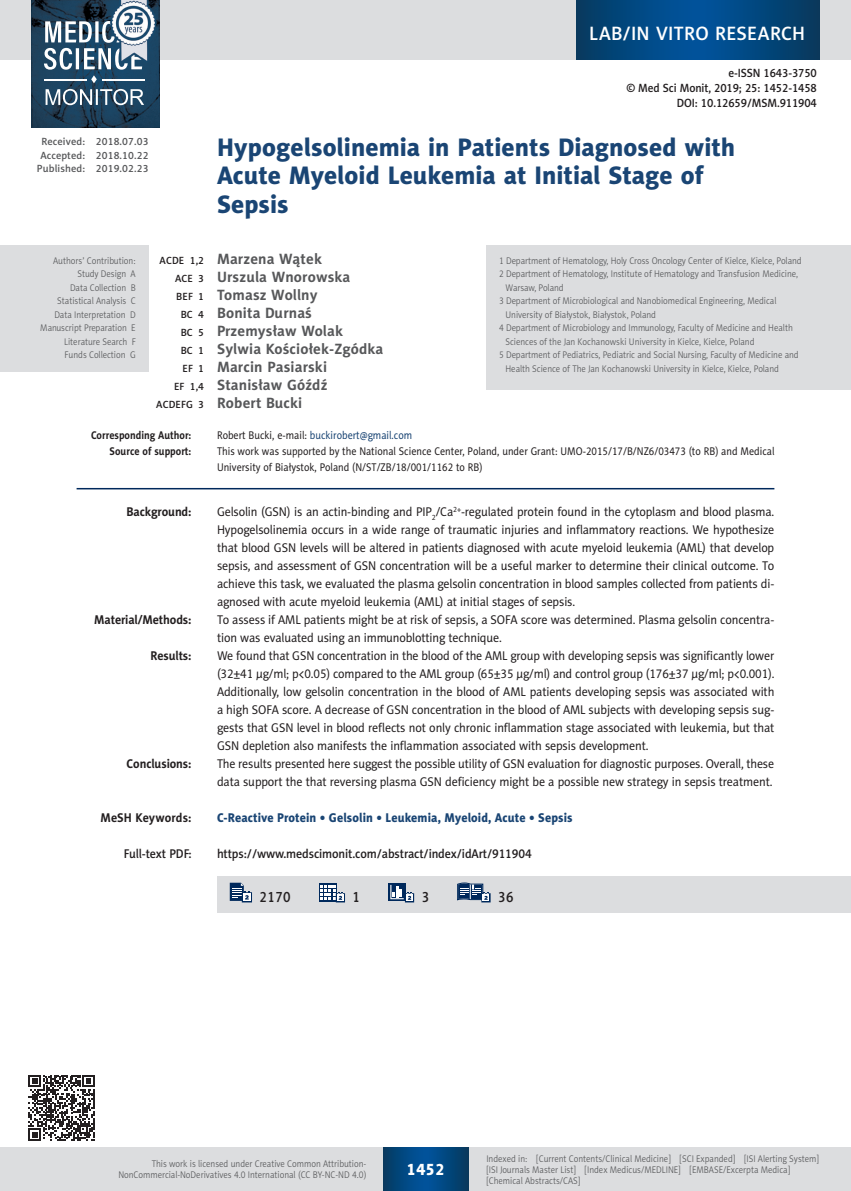
<style>
.page{position:relative;width:851px;height:1191px;background:#fff}
.page>*{position:absolute;margin:0;border:0;box-sizing:border-box;transform-origin:0 0}
.MSM_Tytul{font:25.5px/28.5px "Naomi Sans EFN Heavy";color:#1a4574}
.t1{font:19.5px "Naomi Sans EFN Medium";letter-spacing:.01em;color:#fff}
.t2{font:16.5px "Naomi Sans EFN Heavy";color:#fff}
.MSM_Autorzy{font:700 15px "Naomi Sans EFN";letter-spacing:.01em;color:#57585a}
.MSM_dane{font:15px "Naomi Sans EFN Medium";letter-spacing:.03em;color:#231f20;scale:.9 1}
.MSM_Summary_body{font:12.75px/18px "Naomi Sans EFN";letter-spacing:-.01em;color:#231f20;text-align:justify;scale:.95 1}
.MSM_Summary_body-2{font:12.75px/18px "Naomi Sans EFN";letter-spacing:-.01em;color:#231f20;scale:.94 1}
.MSM_full_text_pdf{font:12.75px "Naomi Sans EFN Medium";letter-spacing:-.01em;color:#231f20;scale:.95 1}
.MSM_keywords{font:12.75px "Naomi Sans EFN Heavy";letter-spacing:.005em;color:#1a4574;scale:.95 1}
.MSM_Summary_body-3{font:700 12.75px "Naomi Sans EFN";letter-spacing:-.01em;color:#231f20;scale:.95 1}
.MSM_keywords-2{font:700 12.75px "Naomi Sans EFN";letter-spacing:.005em;color:#231f20;scale:.95 1}
.MSM_Summary_body-4{font:700 12.75px "Naomi Sans EFN";letter-spacing:-.01em;color:#231f20;scale:.94 1}
.MSM_full_text_pdf-2{font:12px "Naomi Sans EFN Medium";letter-spacing:-.01em;color:#231f20;scale:.95 1}
.MSM_Support{font:11.25px/15.8px "Naomi Sans EFN";color:#231f20;scale:.9 1}
.MSM_Adres{font:11.25px "Naomi Sans EFN";color:#1a4574;scale:.9 1}
.MSM_Adres-2{font:700 11.25px "Naomi Sans EFN";color:#231f20;scale:.9 1}
.MSM_Support-2{font:700 11.25px "Naomi Sans EFN";color:#231f20;scale:.9 1}
.t3{font:10.5px "Naomi Sans EFN Medium";letter-spacing:.01em;color:#57585a}
.MSM_Afiliacja{font:9.75px/13.5px "Naomi Sans EFN Light";color:#57585a;scale:.9 1}
.MSM_pagina_sygnatura{font:9.75px/11.2px "Naomi Sans EFN Light";color:#57585a;text-align:right;scale:.9 1}
.s1{font-family:"Naomi Sans EFN Medium";font-weight:400;font-size:10.5px;color:#231f20}
.s2{color:#231f20}
</style>
<div class="page">
<div style="left:217px;top:876px;width:633px;height:36px;background:#dcdddf"></div>
<svg style="left:230px;top:882px;width:22px;height:20px"></svg>
<div style="left:319px;top:883px;width:17px;height:18px;background:#00295c"></div>
<svg style="left:320px;top:884px;width:25px;height:18px"></svg>
<div style="left:388px;top:883px;width:18px;height:18px;background:#00295c"></div>
<svg style="left:390px;top:885px;width:24px;height:17px"></svg>
<svg style="left:457px;top:882px;width:33px;height:20px"></svg>
<hr style="left:77px;top:488px;width:697px;height:1px;background:#00295c">
<div style="left:0;top:246px;width:148px;height:126px;background:#dcdddf"></div>
<div style="left:486px;top:246px;width:364px;height:144px;background:#dcdddf"></div>
<svg style="left:28px;top:1075px;width:67px;height:66px"></svg>
<hr style="left:850px;top:0;width:1px;height:60px;background:#dcdddf">
<div style="left:0;top:1148px;width:850px;height:43px;background:#dcdddf"></div>
<svg style="left:383px;top:1147px;width:85px;height:43px;background:#02477e"></svg>
<div style="left:0;top:0;width:850px;height:60px;background:#dcdddf"></div>
<img style="left:32px;top:0;width:127px;height:128px">
<img style="left:44px;top:21px;width:100px;height:49px">
<img style="left:45px;top:79px;width:41px;height:1px">
<img style="left:103px;top:79px;width:41px;height:1px">
<svg style="left:91px;top:75px;width:6px;height:8px"></svg>
<img style="left:46px;top:89px;width:98px;height:16px">
<svg style="left:576px;top:0;width:243px;height:60px;background:#02477e"></svg>
<h2 class="t1" style="left:589px;top:22px;width:217px">LAB/IN VITRO RESEARCH</h2>
<p class="MSM_full_text_pdf-2" style="left:728px;top:66px;width:95px">e-ISSN 1643-3750</p>
<p class="MSM_full_text_pdf-2" style="left:626px;top:81px;width:202px">© Med Sci Monit, 2019; 25: 1452-1458</p>
<p class="MSM_full_text_pdf-2" style="left:676px;top:96px;width:149px">DOI: 10.12659/MSM.911904</p>
<p class="MSM_Tytul" style="left:217px;top:132px;width:519px">Hypogelsolinemia in Patients Diagnosed with<br>Acute Myeloid Leukemia at Initial Stage of<br>Sepsis</p>
<p class="MSM_Autorzy" style="left:159px;top:250px;width:164px"><span class="s1">ACDE 1,2</span> Marzena Wątek</p>
<p class="MSM_Autorzy" style="left:175px;top:268px;width:177px"><span class="s1">ACE 3</span> Urszula Wnorowska</p>
<p class="MSM_Autorzy" style="left:176px;top:286px;width:143px"><span class="s1">BEF 1</span> Tomasz Wollny</p>
<p class="MSM_Autorzy" style="left:181px;top:304px;width:133px"><span class="s1">BC 4</span> Bonita Durnaś</p>
<p class="MSM_Autorzy" style="left:181px;top:322px;width:164px"><span class="s1">BC 5</span> Przemysław Wolak</p>
<p class="MSM_Autorzy" style="left:181px;top:340px;width:204px"><span class="s1">BC 1</span> Sylwia Kościołek-Zgódka</p>
<p class="MSM_Autorzy" style="left:182px;top:358px;width:146px"><span class="s1">EF 1</span> Marcin Pasiarski</p>
<p class="MSM_Autorzy" style="left:174px;top:376px;width:155px"><span class="s1">EF 1,4</span> Stanisław Góźdź</p>
<p class="MSM_Autorzy" style="left:156px;top:394px;width:147px"><span class="s1">ACDEFG 3</span> Robert Bucki</p>
<p class="MSM_Adres-2" style="left:91px;top:429px;width:113px">Corresponding Author:</p>
<p class="MSM_Adres" style="left:217px;top:429px;width:218px"><span class="s2">Robert Bucki, e-mail:</span> buckirobert@gmail.com</p>
<p class="MSM_Support-2" style="left:110px;top:445px;width:92px">Source of support:</p>
<p class="MSM_Support" style="left:217px;top:443px;width:620px">This work was supported by the National Science Center, Poland, under Grant: UMO-2015/17/B/NZ6/03473 (to RB) and Medical<br>University of Białystok, Poland (N/ST/ZB/18/001/1162 to RB)</p>
<p class="MSM_Summary_body-3" style="left:126px;top:504px;width:70px">Background:</p>
<p class="MSM_Summary_body" style="left:217px;top:503px;width:588px">Gelsolin (GSN) is an actin-binding and PIP<sub>2</sub>/Ca<sup>2+</sup>-regulated protein found in the cytoplasm and blood plasma.<br>Hypogelsolinemia occurs in a wide range of traumatic injuries and inflammatory reactions. We hypothesize that blood GSN levels will be altered in patients diagnosed with acute myeloid leukemia (AML) that develop sepsis, and assessment of GSN concentration will be a useful marker to determine their clinical outcome. To achieve this task, we evaluated the plasma gelsolin concentration in blood samples collected from patients di&shy;agnosed with acute myeloid leukemia (AML) at initial stages of sepsis.</p>
<p class="MSM_Summary_body-3" style="left:94px;top:612px;width:104px">Material/Methods:</p>
<p class="MSM_Summary_body" style="left:217px;top:611px;width:588px">To assess if AML patients might be at risk of sepsis, a SOFA score was determined. Plasma gelsolin concentra&shy;tion was evaluated using an immunoblotting technique.</p>
<p class="MSM_Summary_body-3" style="left:150px;top:648px;width:45px">Results:</p>
<p class="MSM_Summary_body" style="left:217px;top:647px;width:588px">We found that GSN concentration in the blood of the AML group with developing sepsis was significantly lower (32±41 µg/ml; p&lt;0.05) compared to the AML group (65±35 µg/ml) and control group (176±37 µg/ml; p&lt;0.001).<br>Additionally, low gelsolin concentration in the blood of AML patients developing sepsis was associated with a high SOFA score. A decrease of GSN concentration in the blood of AML subjects with developing sepsis sug&shy;gests that GSN level in blood reflects not only chronic inflammation stage associated with leukemia, but that GSN depletion also manifests the inflammation associated with sepsis development.</p>
<p class="MSM_Summary_body-4" style="left:127px;top:756px;width:71px">Conclusions:</p>
<p class="MSM_Summary_body-2" style="left:217px;top:755px;width:594px">The results presented here suggest the possible utility of GSN evaluation for diagnostic purposes. Overall, these data support the that reversing plasma GSN deficiency might be a possible new strategy in sepsis treatment.</p>
<p class="MSM_keywords-2" style="left:100px;top:810px;width:97px">MeSH Keywords:</p>
<p class="MSM_keywords" style="left:217px;top:810px;width:375px">C-Reactive Protein • Gelsolin • Leukemia, Myeloid, Acute • Sepsis</p>
<p class="MSM_full_text_pdf" style="left:124px;top:846px;width:73px">Full-text PDF:</p>
<p class="MSM_full_text_pdf" style="left:217px;top:846px;width:333px">https://www.medscimonit.com/abstract/index/idArt/911904</p>
<p class="t3" style="left:41px;top:136px;width:109px">Received: 2018.07.03</p>
<p class="t3" style="left:40px;top:149px;width:110px">Accepted: 2018.10.22</p>
<p class="t3" style="left:37px;top:163px;width:113px">Published: 2019.02.23</p>
<p class="MSM_Afiliacja" style="left:53px;top:254px;width:93px">Authors’ Contribution:</p>
<p class="MSM_Afiliacja" style="left:77px;top:267px;width:66px">Study Design A</p>
<p class="MSM_Afiliacja" style="left:70px;top:281px;width:74px">Data Collection B</p>
<p class="MSM_Afiliacja" style="left:57px;top:294px;width:89px">Statistical Analysis C</p>
<p class="MSM_Afiliacja" style="left:54px;top:308px;width:92px">Data Interpretation D</p>
<p class="MSM_Afiliacja" style="left:40px;top:321px;width:107px">Manuscript Preparation E</p>
<p class="MSM_Afiliacja" style="left:64px;top:335px;width:81px">Literature Search F</p>
<p class="MSM_Afiliacja" style="left:65px;top:348px;width:80px">Funds Collection G</p>
<p class="MSM_Afiliacja" style="left:499px;top:254px;width:338px">1 Department of Hematology, Holy Cross Oncology Center of Kielce, Kielce, Poland</p>
<p class="MSM_Afiliacja" style="left:505px;top:267px;width:326px;text-indent:-6px">2 Department of Hematology, Institute of Hematology and Transfusion Medicine,<br>Warsaw, Poland</p>
<p class="MSM_Afiliacja" style="left:505px;top:294px;width:302px;text-indent:-6px">3 Department of Microbiological and Nanobiomedical Engineering, Medical<br>University of Białystok, Białystok, Poland</p>
<p class="MSM_Afiliacja" style="left:505px;top:321px;width:321px;text-indent:-6px">4 Department of Microbiology and Immunology, Faculty of Medicine and Health<br>Sciences of the Jan Kochanowski University in Kielce, Kielce, Poland</p>
<p class="MSM_Afiliacja" style="left:505px;top:348px;width:327px;text-indent:-6px">5 Department of Pediatrics, Pediatric and Social Nursing, Faculty of Medicine and<br>Health Science of The Jan Kochanowski University in Kielce, Kielce, Poland</p>
<p class="MSM_dane" style="left:259px;top:888px;width:36px">2170</p>
<p class="MSM_dane" style="left:352px;top:888px;width:10px">1</p>
<p class="MSM_dane" style="left:421px;top:888px;width:10px">3</p>
<p class="MSM_dane" style="left:498px;top:888px;width:19px">36</p>
<p class="MSM_pagina_sygnatura" style="left:118px;top:1158px;width:277px">This work is licensed under Creative Common Attribution-<br>NonCommercial-NoDerivatives 4.0 International (CC BY-NC-ND 4.0)</p>
<p class="t2" style="left:406px;top:1159px;width:40px">1452</p>
<p class="MSM_Afiliacja" style="left:486px;top:1152px;width:371px;line-height:11.2px">Indexed in: [Current Contents/Clinical Medicine] [SCI Expanded] [ISI Alerting System] [ISI Journals Master List] [Index Medicus/MEDLINE] [EMBASE/Excerpta Medica] [Chemical Abstracts/CAS]</p>
</div>
